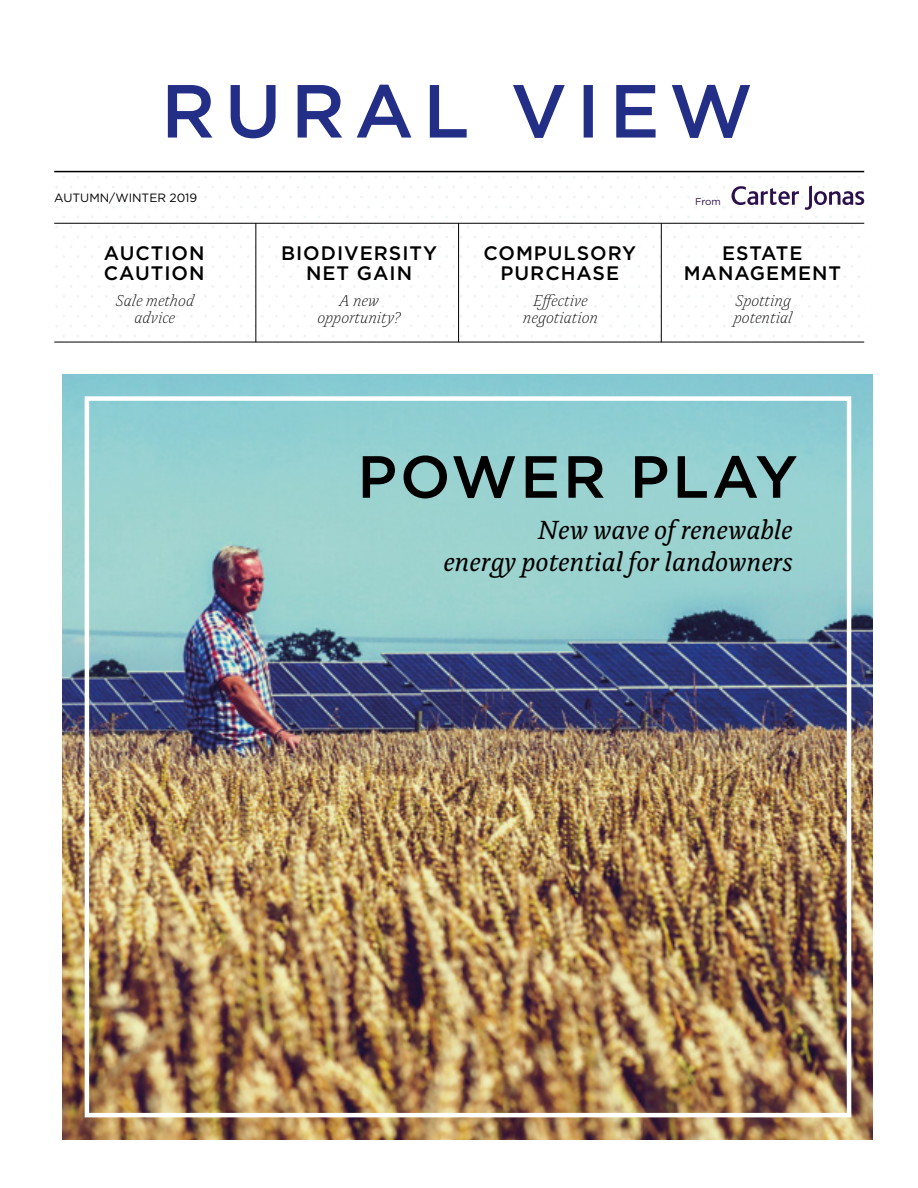
<style>
.page{position:relative;width:918px;height:1188px;background:#fff}
.page>*{position:absolute;margin:0;border:0;box-sizing:border-box;transform-origin:0 0}
.t1{font:500 59.4px "Gotham";letter-spacing:.05em;color:#000}
.t2{font:italic 27.6px/31.5px "Alda OTCEV";color:#000;text-align:right}
.t3{font:500 19.5px/19.5px "Gotham";letter-spacing:.05em;color:#000;text-align:center}
.t4{font:italic 300 16.5px/16.5px "Alda OTCEV";color:#000;text-align:center}
.t5{font:12px "Gotham";color:#000}
.t6{font:9.9px "Gotham";color:#2c104c}
</style>
<div class="page">
<img style="left:63px;top:374px;width:810px;height:766px">
<div style="left:85px;top:396px;width:766px;height:721px;border:4px solid #fff"></div>
<hr style="left:54px;top:171px;width:810px;height:1px;background:#000">
<svg style="left:855px;top:191px;width:9px;height:14px"></svg>
<svg style="left:56px;top:186px;width:734px;height:22px"></svg>
<svg style="left:792px;top:186px;width:61px;height:24px"></svg>
<hr style="left:54px;top:342px;width:810px;height:1px;background:#000">
<hr style="left:54px;top:223px;width:810px;height:1px;background:#000">
<hr style="left:255px;top:223px;width:1px;height:119px;background:#000">
<hr style="left:458px;top:223px;width:1px;height:119px;background:#000">
<hr style="left:661px;top:223px;width:1px;height:119px;background:#000">
<svg style="left:168px;top:85px;width:582px;height:53px"></svg>
<p class="t5" style="left:54px;top:190px;width:145px">AUTUMN/WINTER 2019</p>
<p class="t6" style="left:695px;top:195px;width:27px">From</p>
<p class="t3" style="left:104px;top:243px;width:102px;text-align:left">AUCTION<br>CAUTION</p>
<p class="t3" style="left:281px;top:243px;width:158px">BIODIVERSITY<br>NET GAIN</p>
<p class="t3" style="left:483px;top:243px;width:154px">COMPULSORY<br>PURCHASE</p>
<p class="t3" style="left:684px;top:243px;width:159px">ESTATE<br>MANAGEMENT</p>
<p class="t4" style="left:116px;top:291px;width:80px">Sale method advice</p>
<p class="t4" style="left:317px;top:291px;width:85px">A new opportunity?</p>
<p class="t4" style="left:523px;top:291px;width:77px">Effective negotiation</p>
<p class="t4" style="left:734px;top:291px;width:60px;text-align:left">Spotting potential</p>
<p class="t1" style="left:357px;top:438px;width:442px">POWER PLAY</p>
<p class="t2" style="left:443px;top:512px;width:351px">New wave of renewable<br>energy potential for landowners</p>
</div>
